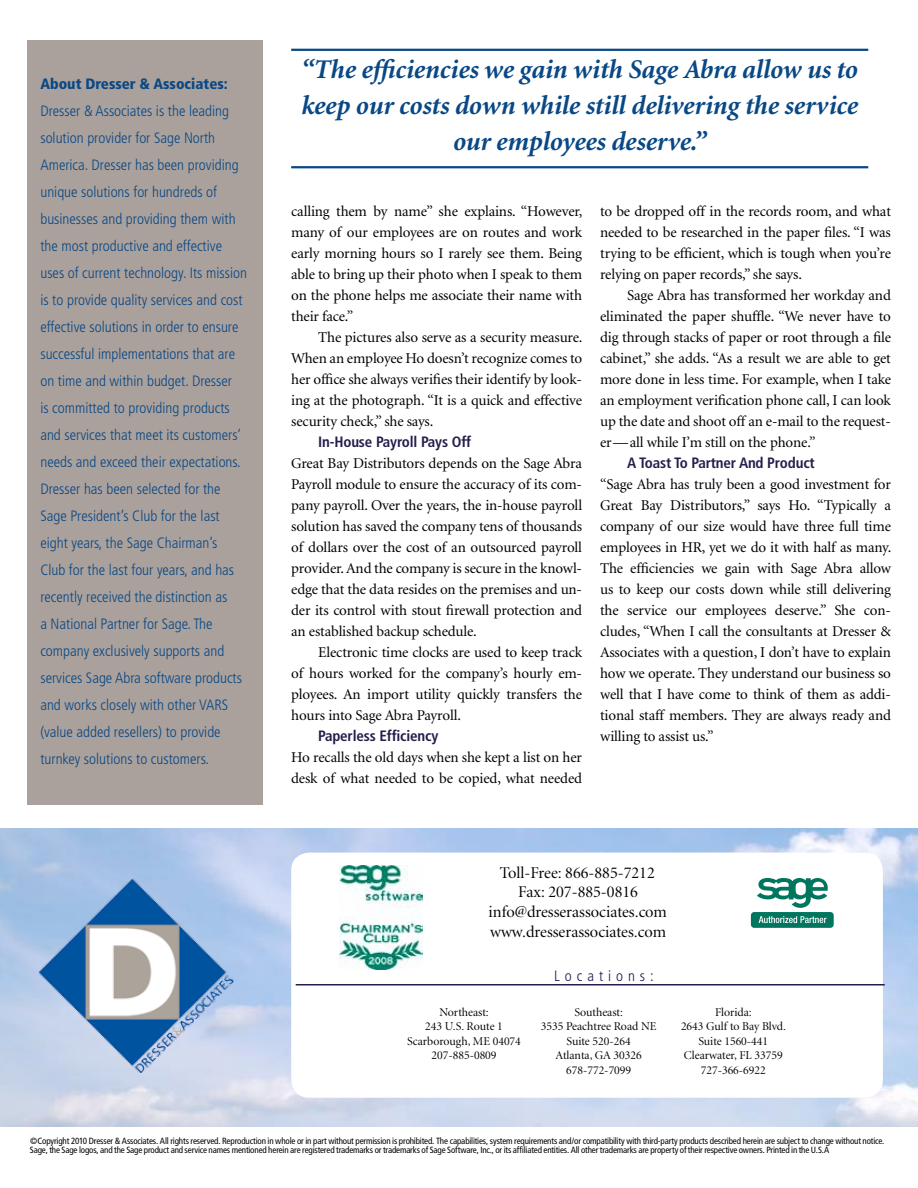
<style>
.page{position:relative;width:918px;height:1188px;background:#fff}
.page>*{position:absolute;margin:0;border:0;box-sizing:border-box;transform-origin:0 0}
.t1{font:italic 700 27px/36px "Minion";letter-spacing:-.01em;color:#094885;text-align:center}
.t2{font:16.5px/19.8px "Minion Display";color:#000;text-align:center}
.t3{font:15px/21px "Minion";letter-spacing:-.01em;color:#000;text-align:justify}
.t4{font:300 condensed 15px/27px "Frutiger";color:#094885}
.t5{font:700 condensed 15px "Frutiger";letter-spacing:-.01em;color:#251d4b}
.t6{font:900 condensed 15px "Frutiger";color:#094885}
.t7{font:300 condensed 15px "Frutiger";letter-spacing:.33em;color:#251d4b}
.t8{font:12px/14.4px "Minion Display";color:#000;text-align:center}
.t9{font:condensed 9px/9px "Frutiger";letter-spacing:-.02em;color:#000}
</style>
<div class="page">
<img style="left:38px;top:878px;width:195px;height:195px">
<hr style="left:291px;top:49px;width:577px;height:2px;background:#094885">
<hr style="left:291px;top:166px;width:577px;height:2px;background:#094885">
<hr style="left:296px;top:984px;width:589px;height:2px;background:#251d4b">
<img style="left:339px;top:865px;width:84px;height:105px">
<svg style="left:757px;top:878px;width:71px;height:30px"></svg>
<div style="left:751px;top:912px;width:83px;height:16px;background:#00765e;border-radius:3px"></div>
<svg style="left:759px;top:916px;width:68px;height:7px"></svg>
<div style="left:27px;top:40px;width:235px;height:765px;background:#aba19c"></div>
<p class="t6" style="left:40px;top:75px;width:189px">About Dresser &amp; Associates:</p>
<p class="t4" style="left:40px;top:97px;width:208px">Dresser &amp; Associates is the leading solution provider for Sage North America. Dresser has been providing unique solutions for hundreds of businesses and providing them with the most productive and effective uses of current technology. Its mission is to provide quality services and cost effective solutions in order to ensure successful implementations that are on time and within budget. Dresser<br>is committed to providing products and services that meet its customers’ needs and exceed their expectations.<br>Dresser has been selected for the Sage President’s Club for the last eight years, the Sage Chairman’s<br>Club for the last four years, and has recently received the distinction as<br>a National Partner for Sage. The company exclusively supports and services Sage Abra software products and works closely with other VARS (value added resellers) to provide turnkey solutions to customers.</p>
<h1 class="t1" style="left:301px;top:52px;width:558px">“The efficiencies we gain with Sage Abra allow us to keep our costs down while still delivering the service our employees deserve.”</h1>
<p class="t3" style="left:291px;top:201px;width:293px">calling them by name” she explains. “However, many of our employees are on routes and work early morning hours so I rarely see them. Being able to bring up their photo when I speak to them on the phone helps me associate their name with their face.”</p>
<p class="t3" style="left:291px;top:327px;width:293px;text-indent:27px">The pictures also serve as a security measure.<br>When an employee Ho doesn’t recognize comes to her office she always verifies their identify by look&shy;ing at the photograph. “It is a quick and effective security check,” she says.</p>
<p class="t5" style="left:318px;top:433px;width:154px">In-House Payroll Pays Off</p>
<p class="t3" style="left:291px;top:453px;width:292px">Great Bay Distributors depends on the Sage Abra Payroll module to ensure the accuracy of its com&shy;pany payroll. Over the years, the in-house payroll solution has saved the company tens of thousands of dollars over the cost of an outsourced payroll provider. And the company is secure in the knowl&shy;edge that the data resides on the premises and un&shy;der its control with stout firewall protection and an established backup schedule.</p>
<p class="t3" style="left:291px;top:642px;width:292px;text-indent:27px">Electronic time clocks are used to keep track of hours worked for the company’s hourly em&shy;ployees. An import utility quickly transfers the hours into Sage Abra Payroll.</p>
<p class="t5" style="left:318px;top:727px;width:122px">Paperless Efficiency</p>
<p class="t3" style="left:291px;top:747px;width:292px">Ho recalls the old days when she kept a list on her desk of what needed to be copied, what needed</p>
<p class="t3" style="left:600px;top:201px;width:292px">to be dropped off in the records room, and what needed to be researched in the paper files. “I was trying to be efficient, which is tough when you’re relying on paper records,” she says.</p>
<p class="t3" style="left:600px;top:285px;width:292px;text-indent:27px">Sage Abra has transformed her workday and eliminated the paper shuffle. “We never have to dig through stacks of paper or root through a file cabinet,” she adds. “As a result we are able to get more done in less time. For example, when I take an employment verification phone call, I can look up the date and shoot off an e-mail to the request&shy;er—all while I’m still on the phone.”</p>
<p class="t5" style="left:627px;top:454px;width:189px">A Toast To Partner And Product</p>
<p class="t3" style="left:600px;top:474px;width:293px">“Sage Abra has truly been a good investment for Great Bay Distributors,” says Ho. “Typically a company of our size would have three full time employees in HR, yet we do it with half as many.<br>The efficiencies we gain with Sage Abra allow us to keep our costs down while still delivering the service our employees deserve.” She con&shy;cludes, “When I call the consultants at Dresser &amp; Associates with a question, I don’t have to explain how we operate. They understand our business so well that I have come to think of them as addi&shy;tional staff members. They are always ready and willing to assist us.”</p>
<p class="t2" style="left:489px;top:863px;width:180px">Toll-Free: 866-885-7212<br>Fax: 207-885-0816 info@dresserassociates.com www.dresserassociates.com</p>
<p class="t7" style="left:554px;top:968px;width:101px">Locations:</p>
<p class="t8" style="left:407px;top:1005px;width:115px">Northeast:<br>243 U.S. Route 1<br>Scarborough, ME 04074<br>207-885-0809</p>
<p class="t8" style="left:541px;top:1005px;width:117px">Southeast:<br>3535 Peachtree Road NE<br>Suite 520-264<br>Atlanta, GA 30326<br>678-772-7099</p>
<p class="t8" style="left:681px;top:1005px;width:106px">Florida:<br>2643 Gulf to Bay Blvd.<br>Suite 1560-441<br>Clearwater, FL 33759<br>727-366-6922</p>
<p class="t9" style="left:30px;top:1136px;width:856px">© Copyright 2010 Dresser &amp; Associates. All rights reserved. Reproduction in whole or in part without permission is prohibited. The capabilities, system requirements and/or compatibility with third-party products described herein are subject to change without notice.<br>Sage, the Sage logos, and the Sage product and service names mentioned herein are registered trademarks or trademarks of Sage Software, Inc., or its affiliated entities. All other trademarks are property of their respective owners. Printed in the U.S.A</p>
</div>
